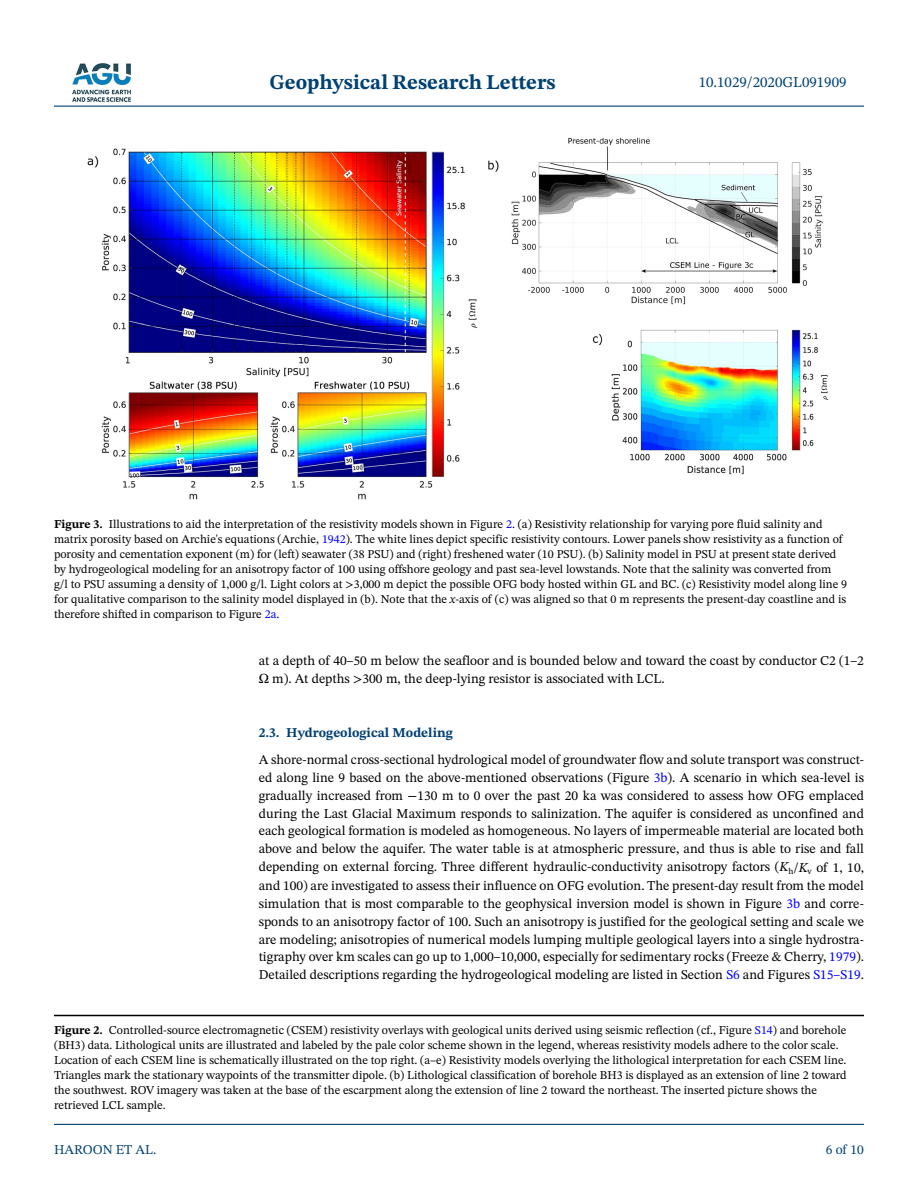
<style>
.page{position:relative;width:918px;height:1188px;background:#fff}
.page>*{position:absolute;margin:0;border:0;box-sizing:border-box;transform-origin:0 0}
.t1{font:700 21px "STIX Two Text";color:#004174}
.t2{font:15px "STIX Two Text";color:#004174}
.t3{font:13.5px/18px "STIX Two Text";color:#000}
.t4{font:700 13.5px "STIX Two Text";color:#004174}
.t5{font:13.5px "STIX Two Text";color:#004174}
.t6{font:12px/15px "STIX Two Text";color:#000}
.s1{font-weight:700}
.s2{color:#00f}
.s3{font-style:italic}
</style>
<div class="page">
<hr style="left:54px;top:106px;width:810px;height:1px;background:#004174">
<hr style="left:54px;top:1124px;width:810px;height:1px;background:#004174">
<img style="left:72px;top:63px;width:59px;height:39px">
<hr style="left:54px;top:1015px;width:810px;height:1px;background:#000">
<img style="left:88px;top:137px;width:741px;height:363px">
<h1 class="t1" style="left:269px;top:67px;width:288px">Geophysical Research Letters</h1>
<p class="t2" style="left:699px;top:72px;width:149px">10.1029/2020GL091909</p>
<p class="t6" style="left:54px;top:517px;width:795px"><span class="s1">Figure 3.</span> Illustrations to aid the interpretation of the resistivity models shown in Figure <span class="s2">2</span>. (a) Resistivity relationship for varying pore fluid salinity and matrix porosity based on Archie's equations (Archie, <span class="s2">1942</span>). The white lines depict specific resistivity contours. Lower panels show resistivity as a function of porosity and cementation exponent (m) for (left) seawater (38 PSU) and (right) freshened water (10 PSU). (b) Salinity model in PSU at present state derived by hydrogeological modeling for an anisotropy factor of 100 using offshore geology and past sea-level lowstands. Note that the salinity was converted from g/l to PSU assuming a density of 1,000 g/l. Light colors at &gt;3,000 m depict the possible OFG body hosted within GL and BC. (c) Resistivity model along line 9 for qualitative comparison to the salinity model displayed in (b). Note that the <span class="s3">x</span>-axis of (c) was aligned so that 0 m represents the present-day coastline and is therefore shifted in comparison to Figure <span class="s2">2a</span>.</p>
<p class="t3" style="left:259px;top:651px;width:607px">at a depth of 40–50 m below the seafloor and is bounded below and toward the coast by conductor C2 (1–2<br>Ω m). At depths &gt;300 m, the deep-lying resistor is associated with LCL.</p>
<p class="t4" style="left:259px;top:722px;width:196px">2.3. Hydrogeological Modeling</p>
<p class="t3" style="left:259px;top:750px;width:607px;text-align:justify">A shore-normal cross-sectional hydrological model of groundwater flow and solute transport was construct&shy;ed along line 9 based on the above-mentioned observations (Figure <span class="s2">3b</span>). A scenario in which sea-level is gradually increased from −130 m to 0 over the past 20 ka was considered to assess how OFG emplaced during the Last Glacial Maximum responds to salinization. The aquifer is considered as unconfined and each geological formation is modeled as homogeneous. No layers of impermeable material are located both above and below the aquifer. The water table is at atmospheric pressure, and thus is able to rise and fall depending on external forcing. Three different hydraulic-conductivity anisotropy factors (<span class="s3">K</span><sub>h</sub>/<span class="s3">K</span><sub>v</sub> of 1, 10, and 100) are investigated to assess their influence on OFG evolution. The present-day result from the model simulation that is most comparable to the geophysical inversion model is shown in Figure <span class="s2">3b</span> and corre&shy;sponds to an anisotropy factor of 100. Such an anisotropy is justified for the geological setting and scale we are modeling; anisotropies of numerical models lumping multiple geological layers into a single hydrostra&shy;tigraphy over km scales can go up to 1,000–10,000, especially for sedimentary rocks (Freeze &amp; Cherry, <span class="s2">1979</span>).<br>Detailed descriptions regarding the hydrogeological modeling are listed in Section <span class="s2">S6</span> and Figures <span class="s2">S15–S19</span>.</p>
<p class="t6" style="left:54px;top:1023px;width:794px"><span class="s1">Figure 2.</span> Controlled-source electromagnetic (CSEM) resistivity overlays with geological units derived using seismic reflection (cf., Figure <span class="s2">S14</span>) and borehole (BH3) data. Lithological units are illustrated and labeled by the pale color scheme shown in the legend, whereas resistivity models adhere to the color scale.<br>Location of each CSEM line is schematically illustrated on the top right. (a–e) Resistivity models overlying the lithological interpretation for each CSEM line.<br>Triangles mark the stationary waypoints of the transmitter dipole. (b) Lithological classification of borehole BH3 is displayed as an extension of line 2 toward the southwest. ROV imagery was taken at the base of the escarpment along the extension of line 2 toward the northeast. The inserted picture shows the retrieved LCL sample.</p>
<p class="t5" style="left:54px;top:1140px;width:104px">HAROON ET AL.</p>
<p class="t5" style="left:826px;top:1140px;width:40px">6 of 10</p>
</div>
